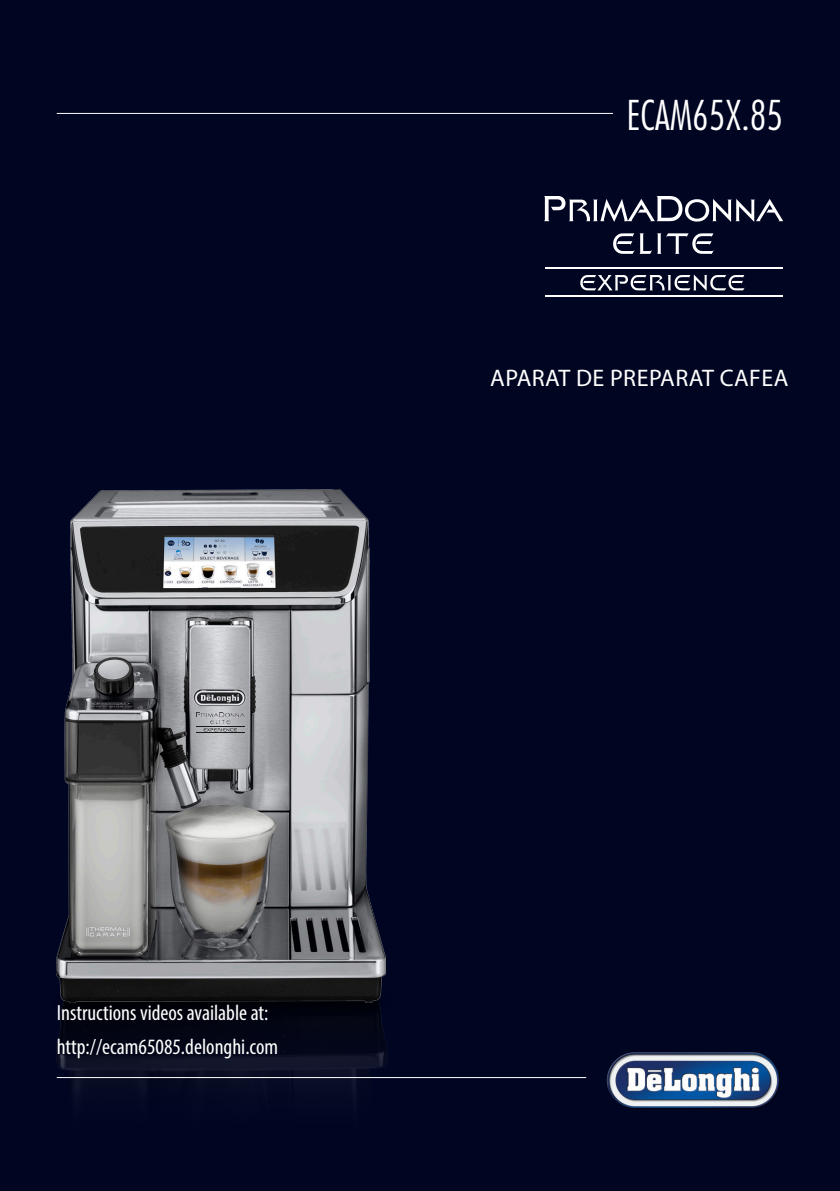
<style>
.page{position:relative;width:840px;height:1191px;background:#fff}
.page>*{position:absolute;margin:0;border:0;box-sizing:border-box;transform-origin:0 0}
.t1{font:300 condensed 40px "Futura Std";color:#fff}
.t2{font:24px "Myriad Pro";letter-spacing:.02em;color:#fff}
.t3{font:condensed 22px/34px "Myriad Pro";color:#fff}
</style>
<div class="page">
<div style="left:0;top:0;width:839px;height:1191px;background:#000522"></div>
<img style="left:56px;top:954px;width:459px;height:144px">
<img style="left:56px;top:993px;width:337px;height:25px">
<img style="left:57px;top:489px;width:328px;height:513px">
<svg style="left:203px;top:728px;width:34px;height:3px"></svg>
<hr style="left:196px;top:727px;width:49px;height:1px;background:#191918">
<hr style="left:196px;top:732px;width:49px;height:1px;background:#191918">
<img style="left:196px;top:712px;width:48px;height:12px">
<hr style="left:57px;top:113px;width:555px;height:1px;background:#fff">
<img style="left:606px;top:1052px;width:174px;height:57px">
<hr style="left:57px;top:1077px;width:529px;height:1px;background:#fff">
<svg style="left:544px;top:196px;width:238px;height:26px"></svg>
<svg style="left:613px;top:233px;width:100px;height:21px"></svg>
<svg style="left:580px;top:274px;width:164px;height:17px"></svg>
<hr style="left:545px;top:268px;width:237px;height:1px;background:#fff">
<hr style="left:545px;top:295px;width:237px;height:1px;background:#fff">
<h1 class="t1" style="left:626px;top:91px;width:158px">ECAM65X.85</h1>
<p class="t2" style="left:490px;top:363px;width:299px">APARAT DE PREPARAT CAFEA</p>
<p class="t3" style="left:57px;top:995px;width:223px">Instructions videos available at: http://ecam65085.delonghi.com</p>
</div>
